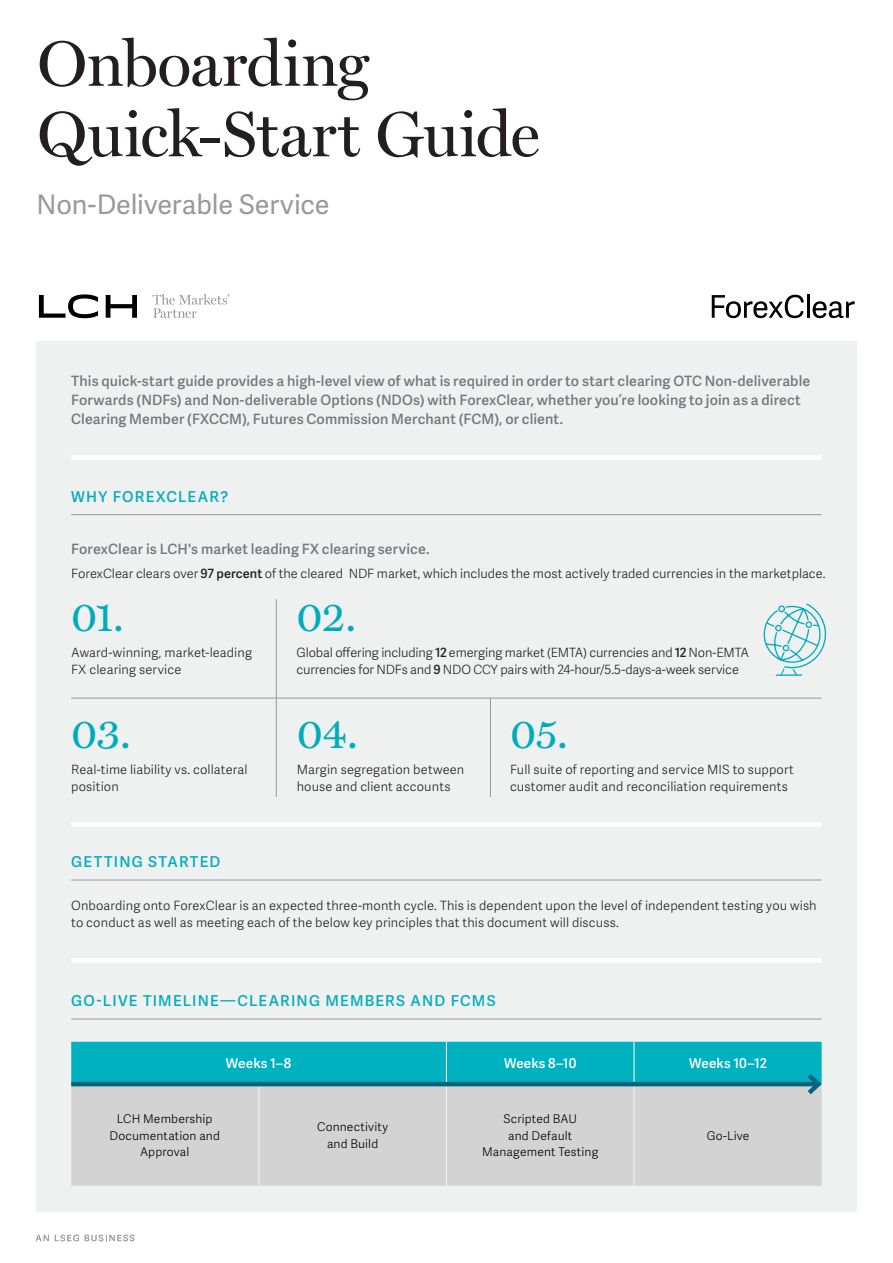
<style>
.page{position:relative;width:893px;height:1263px;background:#fff}
.page>*{position:absolute;margin:0;border:0;box-sizing:border-box;transform-origin:0 0}
.Factsheet_Title{font:64.5px/70.5px "Miller Display";letter-spacing:-.01em;color:#231f20}
.Large_Numbers{font:42.75px "Miller Text";letter-spacing:-.02em;color:#00acbb}
.FactSheet_Subtitle{font:27px "Adelle Sans";letter-spacing:-.005em;color:#99989b}
.Sub-Head{font:600 15px "Adelle Sans";letter-spacing:.085em;color:#00adbc}
.Body_Copy{font:600 14.25px/18.8px "Adelle Sans";letter-spacing:.01em;color:#75787c}
.Intro_Text__FactShee{font:600 14.25px "Adelle Sans";letter-spacing:.01em;color:#75787c}
.Table_Header_Copy{font:600 13.5px "Adelle Sans";letter-spacing:.005em;color:#fff}
.Body_Copy-2{font:300 12.75px/17.2px "Adelle Sans";letter-spacing:.01em;color:#231f20}
.Body_Copy-3{font:300 12.75px/17.2px "Adelle Sans";letter-spacing:-.01em;color:#231f20}
.Intro_Text__FactShee-2{font:300 12.75px "Adelle Sans";color:#231f20}
.Table_Data_Copy{font:300 12px/16.5px "Adelle Sans";letter-spacing:.015em;color:#000001;text-align:center}
.s1{font-weight:600}
</style>
<div class="page">
<div style="left:36px;top:341px;width:821px;height:871px;background:#eff0f0"></div>
<div style="left:71px;top:455px;width:751px;height:5px;background:#fff"></div>
<div style="left:71px;top:822px;width:751px;height:5px;background:#fff"></div>
<div style="left:71px;top:958px;width:751px;height:5px;background:#fff"></div>
<hr style="left:71px;top:514px;width:751px;height:1px;background:#989999">
<hr style="left:71px;top:1019px;width:751px;height:1px;background:#989999">
<hr style="left:71px;top:880px;width:751px;height:1px;background:#989999">
<svg style="left:712px;top:295px;width:92px;height:23px"></svg>
<hr style="left:807px;top:294px;width:3px;height:24px;background:#000001">
<svg style="left:813px;top:301px;width:42px;height:17px"></svg>
<svg style="left:39px;top:294px;width:59px;height:24px"></svg>
<svg style="left:106px;top:295px;width:31px;height:23px"></svg>
<svg style="left:153px;top:294px;width:76px;height:24px"></svg>
<hr style="left:71px;top:698px;width:750px;height:1px;background:#989999">
<hr style="left:490px;top:698px;width:1px;height:99px;background:#989999">
<hr style="left:276px;top:599px;width:1px;height:198px;background:#989999">
<div style="left:71px;top:1099px;width:751px;height:87px;background:#d4d3d3"></div>
<hr style="left:258px;top:1084px;width:1px;height:102px;background:#eff0f0">
<hr style="left:446px;top:1084px;width:1px;height:102px;background:#eff0f0">
<hr style="left:633px;top:1084px;width:2px;height:102px;background:#eff0f0">
<svg style="left:71px;top:1042px;width:751px;height:57px;background:#2fb3bf"></svg>
<svg style="left:763px;top:603px;width:64px;height:73px"></svg>
<svg style="left:36px;top:1235px;width:13px;height:6px"></svg>
<svg style="left:55px;top:1235px;width:24px;height:6px"></svg>
<svg style="left:85px;top:1235px;width:49px;height:6px"></svg>
<p class="Factsheet_Title" style="left:37px;top:30px;width:504px">Onboarding<br>Quick-Start Guide</p>
<p class="FactSheet_Subtitle" style="left:37px;top:185px;width:295px">Non-Deliverable Service</p>
<p class="Body_Copy" style="left:71px;top:371px;width:741px">This quick-start guide provides a high-level view of what is required in order to start clearing OTC Non-deliverable<br>Forwards (NDFs) and Non-deliverable Options (NDOs) with ForexClear, whether you’re looking to join as a direct<br>Clearing Member (FXCCM), Futures Commission Merchant (FCM), or client.</p>
<p class="Sub-Head" style="left:71px;top:485px;width:158px">WHY FOREXCLEAR?</p>
<p class="Intro_Text__FactShee" style="left:71px;top:538px;width:360px">ForexClear is LCH's market leading FX clearing service.</p>
<p class="Intro_Text__FactShee-2" style="left:71px;top:564px;width:756px">ForexClear clears over <span class="s1">97 percent</span> of the cleared NDF market, which includes the most actively traded currencies in the marketplace.</p>
<p class="Large_Numbers" style="left:71px;top:592px;width:54px">01.</p>
<p class="Body_Copy-2" style="left:71px;top:643px;width:182px">Award-winning, market-leading<br>FX clearing service</p>
<p class="Large_Numbers" style="left:71px;top:708px;width:61px">03.</p>
<p class="Body_Copy-2" style="left:71px;top:760px;width:178px">Real-time liability vs. collateral position</p>
<p class="Sub-Head" style="left:71px;top:851px;width:151px">GETTING STARTED</p>
<p class="Large_Numbers" style="left:296px;top:592px;width:61px">02.</p>
<p class="Body_Copy-3" style="left:296px;top:643px;width:454px">Global offering including <span class="s1">12</span> emerging market (EMTA) currencies and <span class="s1">12</span> Non-EMTA currencies for NDFs and <span class="s1">9</span> NDO CCY pairs with 24-hour/5.5-days-a-week service</p>
<p class="Large_Numbers" style="left:297px;top:708px;width:63px">04.</p>
<p class="Body_Copy-2" style="left:297px;top:760px;width:169px">Margin segregation between house and client accounts</p>
<p class="Large_Numbers" style="left:510px;top:708px;width:59px">05.</p>
<p class="Body_Copy-2" style="left:510px;top:760px;width:285px">Full suite of reporting and service MIS to support customer audit and reconciliation requirements</p>
<p class="Body_Copy-2" style="left:71px;top:896px;width:747px">Onboarding onto ForexClear is an expected three-month cycle. This is dependent upon the level of independent testing you wish to conduct as well as meeting each of the below key principles that this document will discuss.</p>
<p class="Sub-Head" style="left:71px;top:990px;width:426px">GO-LIVE TIMELINE—CLEARING MEMBERS AND FCMS</p>
<p class="Table_Header_Copy" style="left:226px;top:1053px;width:67px">Weeks 1–8</p>
<p class="Table_Header_Copy" style="left:504px;top:1053px;width:74px">Weeks 8–10</p>
<p class="Table_Header_Copy" style="left:689px;top:1053px;width:79px">Weeks 10–12</p>
<p class="Table_Data_Copy" style="left:109px;top:1110px;width:112px">LCH Membership<br>Documentation and<br>Approval</p>
<p class="Table_Data_Copy" style="left:317px;top:1118px;width:72px">Connectivity and Build</p>
<p class="Table_Data_Copy" style="left:482px;top:1110px;width:118px">Scripted BAU<br>and Default<br>Management Testing</p>
<p class="Table_Data_Copy" style="left:707px;top:1127px;width:44px">Go-Live</p>
</div>
